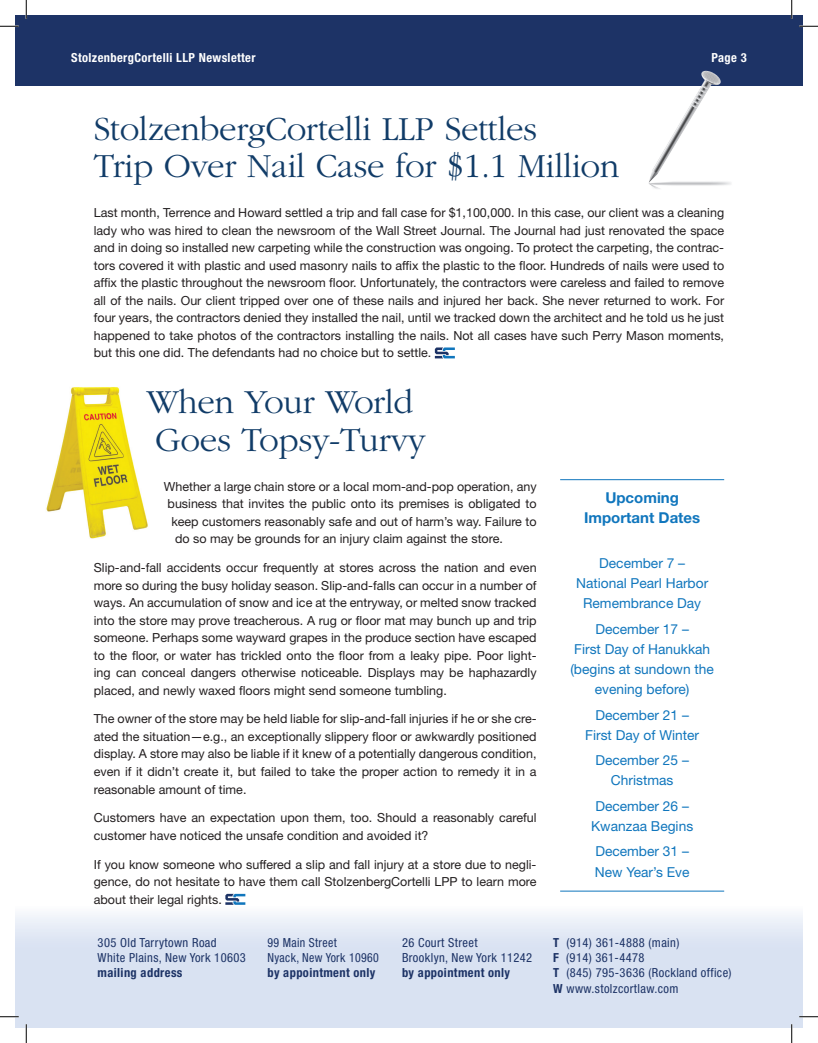
<style>
.page{position:relative;width:818px;height:1043px;background:#fff}
.page>*{position:absolute;margin:0;border:0;box-sizing:border-box;transform-origin:0 0}
.t1{font:300 35px/37.5px "ITC Garamond Std";letter-spacing:-.01em;color:#113c68}
.t2{font:700 15px/20px "Helvetica Neue LT Std";color:#1076bd;text-align:center}
.t3{font:13.75px/20px "Helvetica Neue LT Std";color:#1076bd;text-align:center}
.t4{font:12.5px/17.5px "Helvetica Neue LT Std";color:#231f20;text-align:justify}
.t5{font:condensed 12.5px/15px "Helvetica Neue LT Std";letter-spacing:.03em;color:#1d3366}
.t6{font:700 condensed 12.5px "Helvetica Neue LT Std";letter-spacing:.03em;color:#1d3366}
.t7{font:700 condensed 12.5px "Helvetica Neue LT Std";letter-spacing:.03em;color:#fff}
.t8{font:condensed 12.5px/15px "Helvetica Neue LT Std";letter-spacing:.03em;color:#1d3366;scale:.95 1}
.s1{font-weight:700}
</style>
<div class="page">
<svg style="left:15px;top:914px;width:787px;height:114px;background:#dce4f3"></svg>
<div style="left:15px;top:15px;width:11px;height:71px;background:#1d3366"></div>
<div style="left:26px;top:15px;width:776px;height:71px;background:#1d3366"></div>
<hr style="left:560px;top:479px;width:164px;height:1px;background:#1076bd">
<hr style="left:560px;top:890px;width:164px;height:1px;background:#1076bd">
<svg style="left:435px;top:347px;width:20px;height:11px"></svg>
<svg style="left:225px;top:893px;width:20px;height:11px"></svg>
<img style="left:46px;top:387px;width:102px;height:152px">
<img style="left:649px;top:70px;width:82px;height:119px">
<svg style="left:0;top:25px;width:19px;height:2px"></svg>
<svg style="left:799px;top:25px;width:19px;height:2px"></svg>
<svg style="left:0;top:1015px;width:19px;height:2px"></svg>
<svg style="left:799px;top:1015px;width:19px;height:2px"></svg>
<svg style="left:25px;top:0;width:2px;height:19px"></svg>
<svg style="left:25px;top:1024px;width:2px;height:18px"></svg>
<svg style="left:790px;top:0;width:2px;height:19px"></svg>
<svg style="left:790px;top:1024px;width:2px;height:18px"></svg>
<p class="t7" style="left:71px;top:50px;width:186px">StolzenbergCortelli LLP Newsletter</p>
<p class="t7" style="left:711px;top:50px;width:37px">Page 3</p>
<h1 class="t1" style="left:94px;top:110px;width:527px">StolzenbergCortelli LLP Settles<br>Trip Over Nail Case for $1.1 Million</h1>
<p class="t4" style="left:94px;top:204px;width:632px">Last month, Terrence and Howard settled a trip and fall case for $1,100,000. In this case, our client was a cleaning lady who was hired to clean the newsroom of the Wall Street Journal. The Journal had just renovated the space and in doing so installed new carpeting while the construction was ongoing. To protect the carpeting, the contrac&shy;tors covered it with plastic and used masonry nails to affix the plastic to the floor. Hundreds of nails were used to affix the plastic throughout the newsroom floor. Unfortunately, the contractors were careless and failed to remove all of the nails. Our client tripped over one of these nails and injured her back. She never returned to work. For four years, the contractors denied they installed the nail, until we tracked down the architect and he told us he just happened to take photos of the contractors installing the nails. Not all cases have such Perry Mason moments, but this one did. The defendants had no choice but to settle.</p>
<h1 class="t1" style="left:146px;top:384px;width:281px">When Your World<br>Goes Topsy-Turvy</h1>
<p class="t4" style="left:164px;top:477px;width:374px">Whether a large chain store or a local mom-and-pop operation, any</p>
<p class="t4" style="left:168px;top:495px;width:370px">business that invites the public onto its premises is obligated to</p>
<p class="t4" style="left:171px;top:512px;width:366px">keep customers reasonably safe and out of harm’s way. Failure to</p>
<p class="t4" style="left:175px;top:530px;width:329px">do so may be grounds for an injury claim against the store.</p>
<p class="t4" style="left:94px;top:559px;width:444px">Slip-and-fall accidents occur frequently at stores across the nation and even more so during the busy holiday season. Slip-and-falls can occur in a number of ways. An accumulation of snow and ice at the entryway, or melted snow tracked into the store may prove treacherous. A rug or floor mat may bunch up and trip someone. Perhaps some wayward grapes in the produce section have escaped to the floor, or water has trickled onto the floor from a leaky pipe. Poor light&shy;ing can conceal dangers otherwise noticeable. Displays may be haphazardly placed, and newly waxed floors might send someone tumbling.</p>
<p class="t4" style="left:94px;top:710px;width:444px">The owner of the store may be held liable for slip-and-fall injuries if he or she cre&shy;ated the situation—e.g., an exceptionally slippery floor or awkwardly positioned display. A store may also be liable if it knew of a potentially dangerous condition, even if it didn’t create it, but failed to take the proper action to remedy it in a reasonable amount of time.</p>
<p class="t4" style="left:94px;top:809px;width:444px">Customers have an expectation upon them, too. Should a reasonably careful customer have noticed the unsafe condition and avoided it?</p>
<p class="t4" style="left:94px;top:855px;width:444px">If you know someone who suffered a slip and fall injury at a store due to negli&shy;gence, do not hesitate to have them call StolzenbergCortelli LPP to learn more about their legal rights.</p>
<p class="t2" style="left:584px;top:487px;width:118px">Upcoming<br>Important Dates</p>
<p class="t3" style="left:576px;top:553px;width:134px">December 7 –<br>National Pearl Harbor<br>Remembrance Day</p>
<p class="t3" style="left:570px;top:618px;width:145px">December 17 –<br>First Day of Hanukkah (begins at sundown the evening before)</p>
<p class="t3" style="left:585px;top:704px;width:115px">December 21 –<br>First Day of Winter</p>
<p class="t3" style="left:595px;top:750px;width:95px">December 25 –<br>Christmas</p>
<p class="t3" style="left:591px;top:795px;width:104px">December 26 –<br>Kwanzaa Begins</p>
<p class="t3" style="left:595px;top:841px;width:96px;text-align:left">December 31 –<br>New Year’s Eve</p>
<p class="t5" style="left:98px;top:935px;width:150px">305 Old Tarrytown Road<br>White Plains, New York 10603</p>
<p class="t6" style="left:98px;top:965px;width:86px">mailing address</p>
<p class="t8" style="left:267px;top:935px;width:119px">99 Main Street<br>Nyack, New York 10960</p>
<p class="t6" style="left:267px;top:965px;width:110px">by appointment only</p>
<p class="t5" style="left:402px;top:935px;width:132px">26 Court Street<br>Brooklyn, New York 11242</p>
<p class="t6" style="left:402px;top:965px;width:110px">by appointment only</p>
<p class="t5" style="left:553px;top:935px;width:180px"><span class="s1">T</span> (914) 361-4888 (main)<br><span class="s1">F</span> (914) 361-4478<br><span class="s1">T</span> (845) 795-3636 (Rockland office)<br><span class="s1">W</span> www.stolzcortlaw.com</p>
</div>
